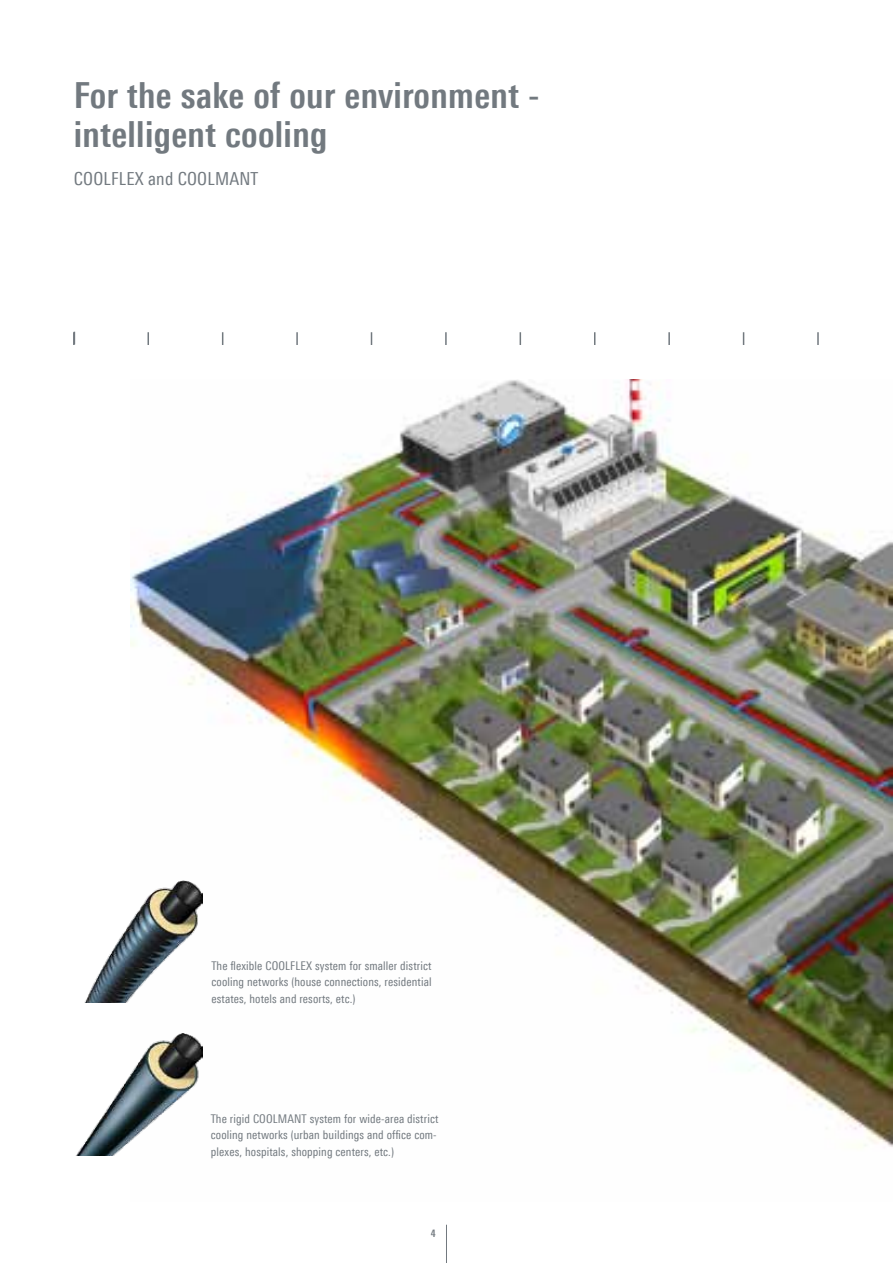
<style>
.page{position:relative;width:893px;height:1263px;background:#fff}
.page>*{position:absolute;margin:0;border:0;box-sizing:border-box;transform-origin:0 0}
.t1{font:700 36px/38.2px "Linotype Univers 620 Cn";letter-spacing:.01em;color:#72797f}
.t2{font:18px "Linotype Univers 420 Cn";letter-spacing:.01em;color:#72797f}
.t3{font:12px/16.5px "Linotype Univers 420 Cn";letter-spacing:.01em;color:#72797f;text-align:justify}
.t4{font:700 10.5px "Linotype Univers 620 Cn";color:#72797f}
</style>
<div class="page">
<hr style="left:446px;top:1225px;width:1px;height:38px;background:#72797f">
<img style="left:130px;top:379px;width:762px;height:769px">
<svg style="left:817px;top:332px;width:2px;height:13px"></svg>
<svg style="left:73px;top:332px;width:2px;height:13px"></svg>
<svg style="left:147px;top:332px;width:2px;height:13px"></svg>
<svg style="left:222px;top:332px;width:1px;height:13px"></svg>
<svg style="left:296px;top:332px;width:2px;height:13px"></svg>
<svg style="left:445px;top:332px;width:2px;height:13px"></svg>
<svg style="left:594px;top:332px;width:1px;height:13px"></svg>
<svg style="left:668px;top:332px;width:2px;height:13px"></svg>
<svg style="left:743px;top:332px;width:1px;height:13px"></svg>
<svg style="left:371px;top:332px;width:1px;height:13px"></svg>
<svg style="left:520px;top:332px;width:1px;height:13px"></svg>
<img style="left:75px;top:1033px;width:127px;height:123px">
<img style="left:84px;top:880px;width:118px;height:123px">
<h1 class="t1" style="left:74px;top:76px;width:467px">For the sake of our environment - intelligent cooling</h1>
<h2 class="t2" style="left:74px;top:168px;width:186px">COOLFLEX and COOLMANT</h2>
<p class="t3" style="left:212px;top:957px;width:222px">The flexible COOLFLEX system for smaller district cooling networks (house connections, residential estates, hotels and resorts, etc.)</p>
<p class="t3" style="left:211px;top:1110px;width:229px;text-align:left">The rigid COOLMANT system for wide-area district cooling networks (urban buildings and office com&shy;plexes, hospitals, shopping centers, etc.)</p>
<p class="t4" style="left:431px;top:1227px;width:6px">4</p>
</div>
